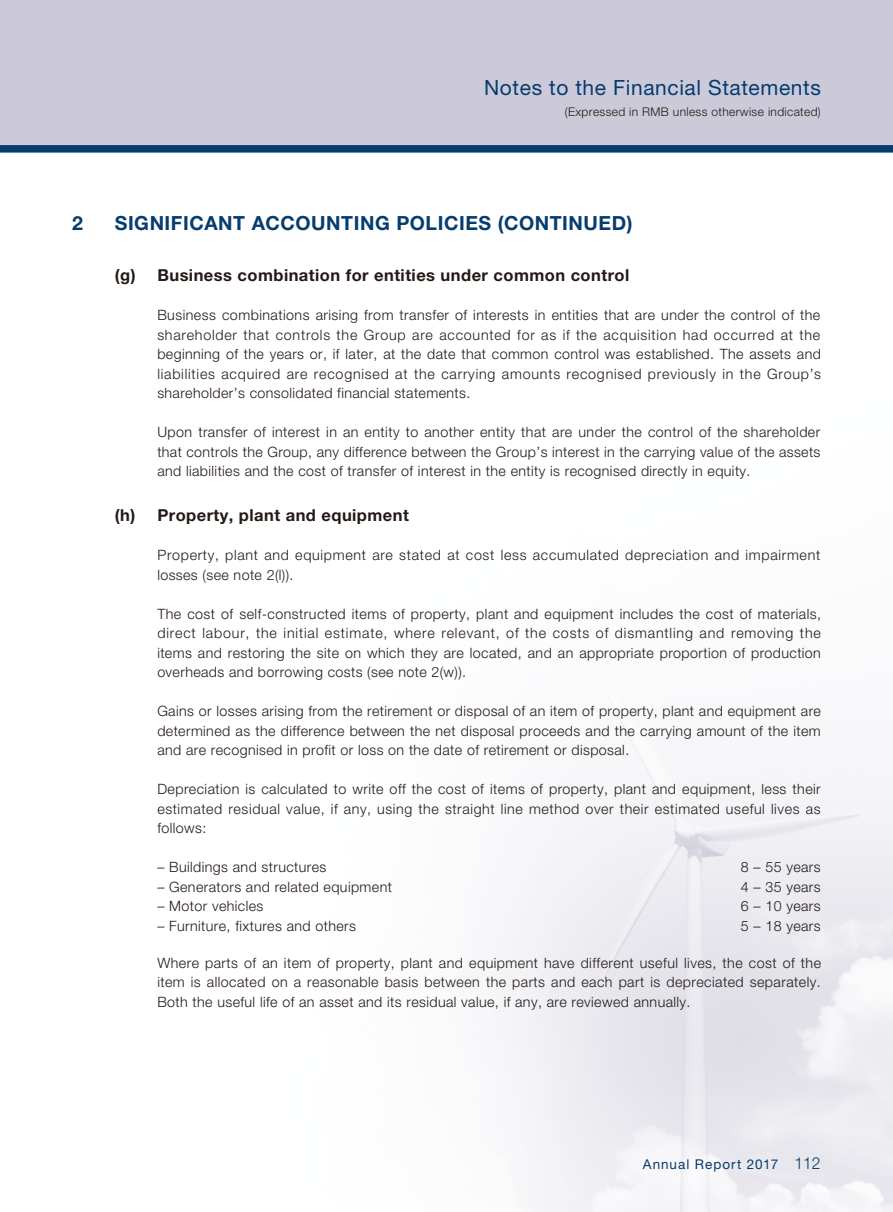
<style>
.page{position:relative;width:893px;height:1212px;background:#fff}
.page>*{position:absolute;margin:0;border:0;box-sizing:border-box;transform-origin:0 0}
.t1{font:21px "Helvetica Neue LT Std";letter-spacing:.03em;color:#063c6e}
.t2{font:700 19.5px "Helvetica Neue LT Std";letter-spacing:.03em;color:#063c6e}
.t3{font:700 16.5px "Helvetica Neue LT Std";letter-spacing:.03em;color:#231916}
.t4{font:300 16.5px "Helvetica Neue LT Std";color:#063c6e;scale:.95 1}
.t5{font:300 14.25px/19.5px "Helvetica Neue LT Std";letter-spacing:.035em;color:#231916;text-align:justify}
.t6{font:300 14.25px "Helvetica Neue LT Std";letter-spacing:.055em;color:#231916}
.t7{font:300 14.25px "Helvetica Neue LT Std";letter-spacing:.06em;color:#231916}
.t8{font:13.5px "Helvetica Neue LT Std";letter-spacing:.075em;color:#063c6e}
.t9{font:300 12px "Helvetica Neue LT Std";letter-spacing:.03em;color:#231916}
</style>
<div class="page">
<div style="left:0;top:0;width:893px;height:149px;background:#cccad9"></div>
<div style="left:0;top:145px;width:893px;height:8px;background:#063c6e"></div>
<h1 class="t1" style="left:484px;top:75px;width:338px">Notes to the Financial Statements</h1>
<p class="t9" style="left:565px;top:105px;width:257px">(Expressed in RMB unless otherwise indicated(</p>
<h2 class="t2" style="left:72px;top:211px;width:12px">2</h2>
<h2 class="t2" style="left:115px;top:211px;width:519px">SIGNIFICANT ACCOUNTING POLICIES (CONTINUED(</h2>
<p class="t3" style="left:115px;top:265px;width:22px">g( )</p>
<p class="t3" style="left:115px;top:505px;width:22px">h( )</p>
<p class="t3" style="left:157px;top:265px;width:473px">Business combination for entities under common control</p>
<p class="t5" style="left:157px;top:305px;width:664px;text-align:right">Business combinations arising from transfer of interests in entities that are under the control of the the</p>
<p class="t5" style="left:364px;top:324px;width:43px">Group</p>
<p class="t6" style="left:157px;top:326px;width:81px">shareholder</p>
<p class="t5" style="left:157px;top:344px;width:665px">beginning of the years or if, later, at the date that common control was established. The assets and</p>
<p class="t5" style="left:767px;top:363px;width:55px">Group s’</p>
<p class="t5" style="left:243px;top:324px;width:27px">that</p>
<p class="t6" style="left:276px;top:326px;width:56px">controls</p>
<p class="t5" style="left:337px;top:324px;width:22px">the</p>
<p class="t6" style="left:439px;top:326px;width:73px">accounted</p>
<p class="t5" style="left:517px;top:324px;width:19px">for</p>
<p class="t5" style="left:563px;top:324px;width:9px">if</p>
<p class="t5" style="left:576px;top:324px;width:22px">the</p>
<p class="t6" style="left:603px;top:326px;width:74px">acquisition</p>
<p class="t5" style="left:683px;top:324px;width:26px">had</p>
<p class="t6" style="left:714px;top:326px;width:62px">occurred</p>
<p class="t5" style="left:781px;top:324px;width:14px">at</p>
<p class="t5" style="left:412px;top:324px;width:22px">are</p>
<p class="t5" style="left:541px;top:324px;width:17px">as</p>
<p class="t5" style="left:157px;top:363px;width:315px">liabilities<br>shareholder s’ consolidated financial statements.</p>
<p class="t5" style="left:157px;top:422px;width:665px">Upon transfer of interest in an entity to another entity that are under the control of the shareholder that controls the Group, any difference between the Group s’ interest in the carrying value of the assets and liabilities and the cost of transfer of interest in the entity is recognised directly in equity.</p>
<p class="t3" style="left:157px;top:505px;width:253px">Property, plant and equipment</p>
<p class="t6" style="left:221px;top:365px;width:60px">acquired</p>
<p class="t6" style="left:314px;top:365px;width:76px">recognised</p>
<p class="t5" style="left:414px;top:363px;width:22px">the</p>
<p class="t6" style="left:441px;top:365px;width:56px">carrying</p>
<p class="t6" style="left:567px;top:365px;width:76px">recognised</p>
<p class="t6" style="left:648px;top:365px;width:70px">previously</p>
<p class="t5" style="left:722px;top:363px;width:13px">in</p>
<p class="t5" style="left:740px;top:363px;width:22px">the</p>
<p class="t5" style="left:395px;top:363px;width:14px">at</p>
<p class="t6" style="left:502px;top:365px;width:60px">amounts</p>
<p class="t5" style="left:287px;top:363px;width:22px">are</p>
<p class="t5" style="left:157px;top:545px;width:664px">Property, plant and equipment are stated at cost less accumulated depreciation and impairment losses ( s e e n o t e .((l(2</p>
<p class="t5" style="left:157px;top:603px;width:665px;text-align:right">The cost of self-constructed items of property, plant and equipment includes the cost of materials, the</p>
<p class="t5" style="left:157px;top:623px;width:665px;text-align:left">direct<br>items and restoring the site on which they are located, and an appropriate proportion of production overheads and borrowing costs ( s e e n o t e w(2 .((</p>
<p class="t5" style="left:157px;top:701px;width:665px">Gains or losses arising from the retirement or disposal of an item of property, plant and equipment are determined as the difference between the net disposal proceeds and the carrying amount of the item and are recognised in profit or loss on the date of retirement or disposal.</p>
<p class="t5" style="left:157px;top:779px;width:665px">Depreciation is calculated to write off the cost of items of property, plant and equipment, less their estimated residual value, if any, using the straight line method over their estimated useful lives as follows:</p>
<p class="t5" style="left:741px;top:857px;width:81px">8 – 55 years</p>
<p class="t5" style="left:202px;top:623px;width:49px">labour,</p>
<p class="t5" style="left:256px;top:623px;width:22px">the</p>
<p class="t7" style="left:284px;top:624px;width:36px">initial</p>
<p class="t7" style="left:325px;top:624px;width:64px">estimate,</p>
<p class="t5" style="left:394px;top:623px;width:42px">where</p>
<p class="t7" style="left:441px;top:624px;width:60px">relevant,</p>
<p class="t5" style="left:506px;top:623px;width:14px">of</p>
<p class="t5" style="left:525px;top:623px;width:22px">the</p>
<p class="t5" style="left:596px;top:623px;width:14px">of</p>
<p class="t7" style="left:615px;top:624px;width:80px">dismantling</p>
<p class="t5" style="left:699px;top:623px;width:26px">and</p>
<p class="t7" style="left:731px;top:624px;width:64px">removing</p>
<p class="t5" style="left:553px;top:623px;width:38px">costs</p>
<p class="t5" style="left:157px;top:857px;width:171px">– Buildings and structures</p>
<p class="t5" style="left:157px;top:876px;width:236px">– Generators and related equipment</p>
<p class="t5" style="left:157px;top:896px;width:108px">– Motor vehicles</p>
<p class="t5" style="left:741px;top:876px;width:81px">4 – 35 years</p>
<p class="t5" style="left:741px;top:896px;width:81px">6 – 10 years</p>
<p class="t5" style="left:157px;top:915px;width:200px">– Furniture, fixtures and others</p>
<p class="t5" style="left:157px;top:953px;width:665px">Where parts of an item of property, plant and equipment have different useful lives, the cost of the item is allocated on a reasonable basis between the parts and each part is depreciated separately.<br>Both the useful life of an asset and its residual value if, any, are reviewed annually.</p>
<p class="t5" style="left:741px;top:915px;width:81px">5 – 18 years</p>
<p class="t8" style="left:643px;top:1156px;width:137px">Annual Report 2017</p>
<p class="t4" style="left:794px;top:1153px;width:29px">112</p>
</div>
